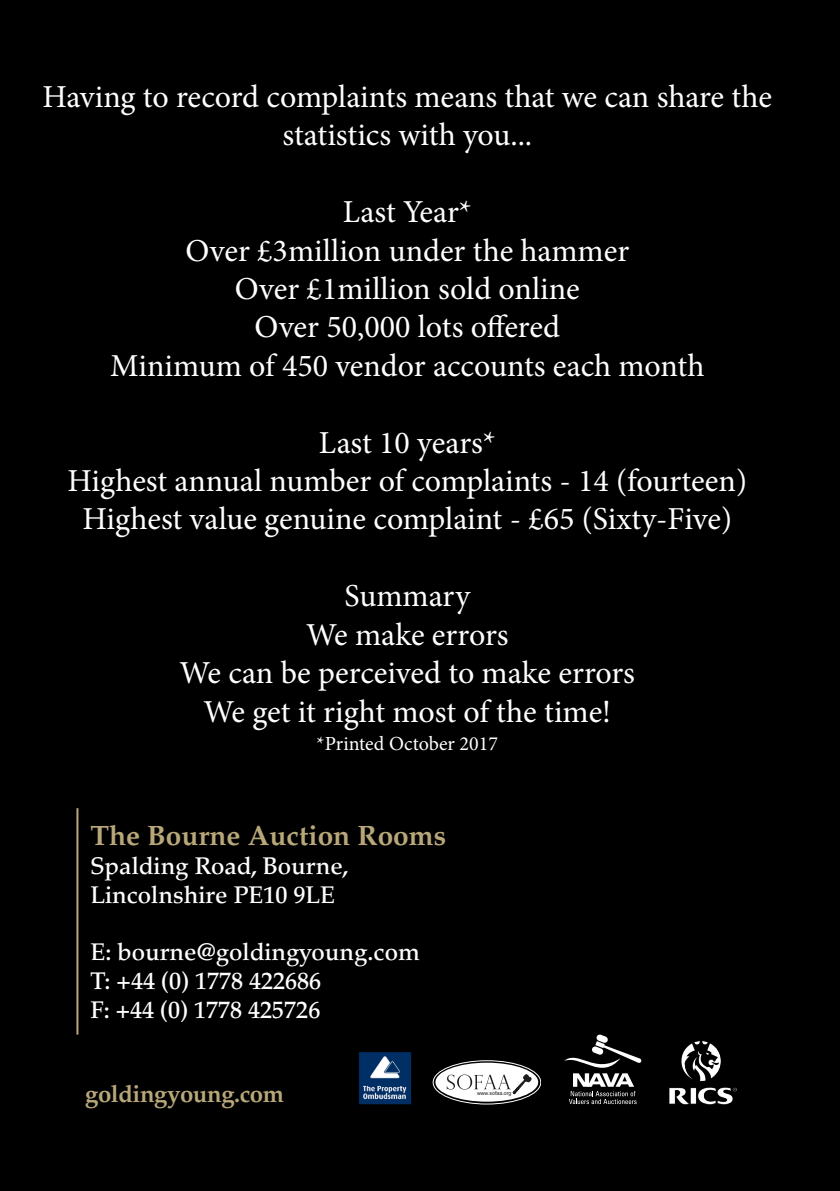
<style>
.page{position:relative;width:840px;height:1191px;background:#fff}
.page>*{position:absolute;margin:0;border:0;box-sizing:border-box;transform-origin:0 0}
.t1{font:32px "Minion Pro";color:#fff}
.t2{font:700 28px "Palatino LT Std";color:#b8a779}
.t3{font:500 24px "Palatino LT Std";color:#fff}
.t4{font:700 24px "Palatino LT Std";letter-spacing:-.02em;color:#b8a779}
.t5{font:20px "Minion Pro";color:#fff}
.t6{font:5.4px "Arial";color:#201d1e}
</style>
<div class="page">
<div style="left:0;top:0;width:839px;height:1191px;background:#000"></div>
<hr style="left:76px;top:808px;width:2px;height:226px;background:#b8a779">
<svg style="left:564px;top:1034px;width:77px;height:70px"></svg>
<svg style="left:432px;top:1060px;width:108px;height:45px"></svg>
<div style="left:433px;top:1060px;width:107px;height:44px;border:1px solid #fff;border-radius:50%"></div>
<div style="left:435px;top:1062px;width:103px;height:39px;background:#fff;border-radius:50%"></div>
<svg style="left:446px;top:1074px;width:85px;height:19px"></svg>
<img style="left:669px;top:1041px;width:68px;height:64px">
<img style="left:359px;top:1052px;width:52px;height:53px">
<p class="t1" style="left:43px;top:75px;width:730px">Having to record complaints means that we can share the</p>
<p class="t1" style="left:282px;top:114px;width:251px">statistics with you...</p>
<p class="t1" style="left:342px;top:190px;width:130px">Last Year*</p>
<p class="t1" style="left:185px;top:229px;width:445px">Over £3million under the hammer</p>
<p class="t1" style="left:235px;top:267px;width:346px">Over £1million sold online</p>
<p class="t1" style="left:254px;top:306px;width:307px">Over 50,000 lots offered</p>
<p class="t1" style="left:110px;top:344px;width:595px">Minimum of 450 vendor accounts each month</p>
<p class="t1" style="left:319px;top:421px;width:178px">Last 10 years*</p>
<p class="t1" style="left:67px;top:459px;width:680px">Highest annual number of complaints - 14 (fourteen)</p>
<p class="t1" style="left:82px;top:498px;width:650px">Highest value genuine complaint - £65 (Sixty-Five)</p>
<p class="t1" style="left:344px;top:574px;width:127px">Summary</p>
<p class="t1" style="left:306px;top:613px;width:204px">We make errors</p>
<p class="t1" style="left:179px;top:651px;width:456px">We can be perceived to make errors</p>
<p class="t1" style="left:203px;top:690px;width:409px">We get it right most of the time!</p>
<p class="t5" style="left:316px;top:730px;width:183px">*Printed October 2017</p>
<p class="t2" style="left:90px;top:819px;width:357px">The Bourne Auction Rooms</p>
<p class="t3" style="left:90px;top:851px;width:260px">Spalding Road, Bourne,</p>
<p class="t3" style="left:90px;top:880px;width:246px">Lincolnshire PE10 9LE</p>
<p class="t3" style="left:90px;top:938px;width:331px">E: bourne@goldingyoung.com</p>
<p class="t3" style="left:90px;top:967px;width:232px">T: +44 (0) 1778 422686</p>
<p class="t3" style="left:90px;top:995px;width:231px">F: +44 (0) 1778 425726</p>
<p class="t4" style="left:85px;top:1080px;width:200px">goldingyoung.com</p>
<p class="t6" style="left:476px;top:1089px;width:36px">www.sofaa.org</p>
</div>
